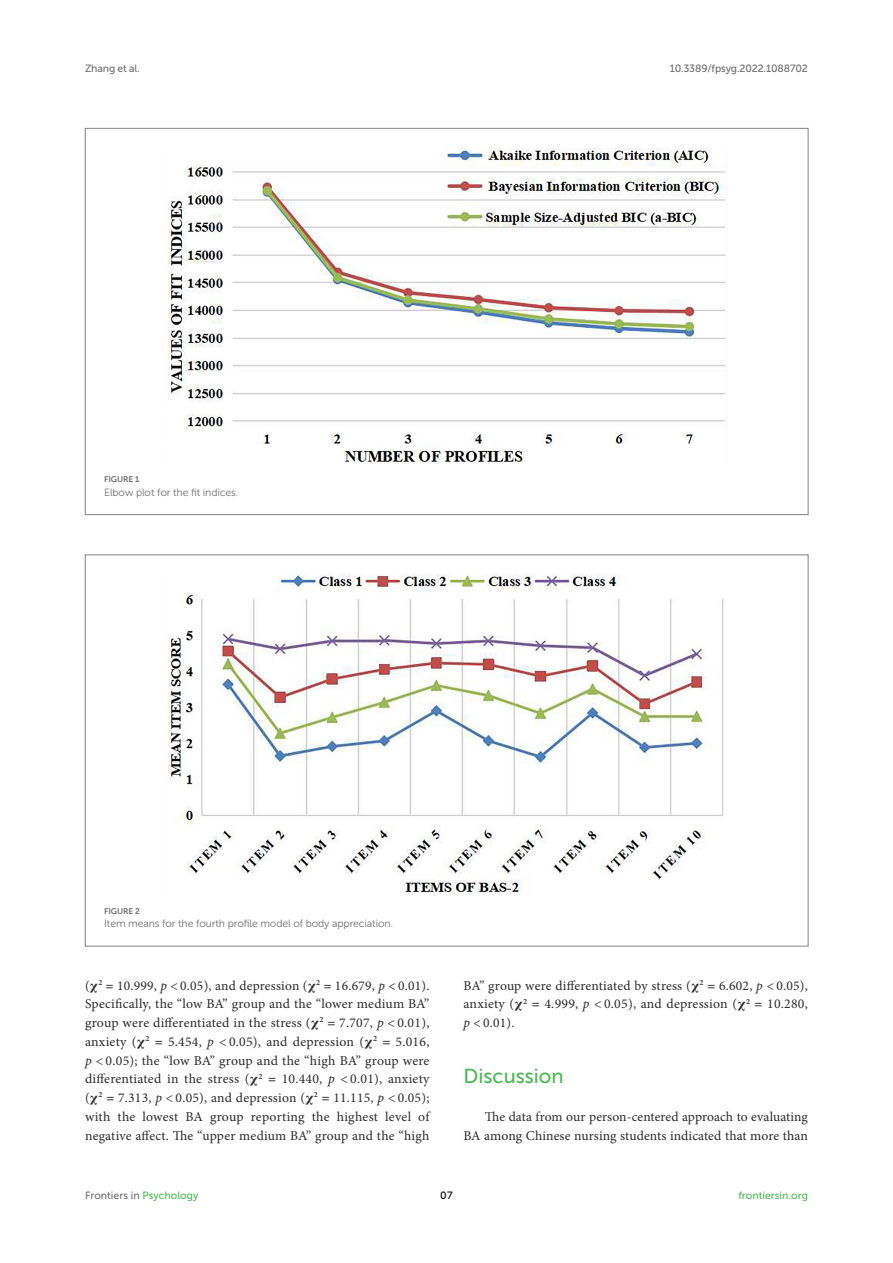
<style>
.page{position:relative;width:893px;height:1263px;background:#fff}
.page>*{position:absolute;margin:0;border:0;box-sizing:border-box;transform-origin:0 0}
.HEAD_1{font:20.25px "Museo Sans 500";color:#4eb855}
.TEXT{font:13.5px/18.8px "Minion Pro";letter-spacing:.015em;color:#2b2b2a;text-align:justify}
.TEXT_FLUSH{font:13.5px/18.8px "Minion Pro";letter-spacing:.005em;color:#2b2b2a;text-align:right}
.FIG_LEG{font:10.5px "Museo Sans 300";letter-spacing:-.01em;color:#706f70}
.t1{font:10.5px "Museo Sans 500";letter-spacing:-.015em;color:#706f70}
.t2{font:10.5px "Museo Sans 500";color:#4eb855}
.t3{font:10.5px "Museo Sans 500";color:#000}
.FIG_HD{font:8.25px "Museo Sans 700";letter-spacing:-.01em;color:#706f70}
.s1{font-family:"STIX General";font-weight:700}
.s2{font-weight:700}
.s3{font-style:italic}
.s4{color:#4eb855}
</style>
<div class="page">
<img style="left:168px;top:147px;width:558px;height:316px">
<img style="left:166px;top:574px;width:558px;height:321px">
<p class="t1" style="left:85px;top:63px;width:56px">Zhang et al.</p>
<p class="t1" style="left:670px;top:63px;width:140px">10.3389/fpsyg.2022.1088702</p>
<p class="FIG_HD" style="left:104px;top:475px;width:37px">FIGURE 1</p>
<p class="FIG_LEG" style="left:104px;top:486px;width:136px">Elbow plot for the fit indices.</p>
<p class="FIG_HD" style="left:104px;top:906px;width:37px">FIGURE 2</p>
<p class="FIG_LEG" style="left:104px;top:918px;width:290px">Item means for the fourth profile model of body appreciation.</p>
<p class="TEXT" style="left:85px;top:976px;width:346px">(<span class="s1">χ</span><sup>2</sup> <span class="s2">=</span> 10.999, <span class="s3">p</span> &lt; 0.05), and depression (<span class="s1">χ</span><sup>2</sup> <span class="s2">=</span> 16.679, <span class="s3">p</span> &lt; 0.01).<br>Specifically, the “low BA” group and the “lower medium BA” group were differentiated in the stress (<span class="s1">χ</span><sup>2</sup> <span class="s2">=</span> 7.707, <span class="s3">p</span> &lt; 0.01), anxiety (<span class="s1">χ</span><sup>2</sup> <span class="s2">=</span> 5.454, <span class="s3">p</span> &lt; 0.05), and depression (<span class="s1">χ</span><sup>2</sup> <span class="s2">=</span> 5.016, <span class="s3">p</span> &lt; 0.05); the “low BA” group and the “high BA” group were differentiated in the stress (<span class="s1">χ</span><sup>2</sup> <span class="s2">=</span> 10.440, <span class="s3">p</span> &lt; 0.01), anxiety (<span class="s1">χ</span><sup>2</sup> <span class="s2">=</span> 7.313, <span class="s3">p</span> &lt; 0.05), and depression (<span class="s1">χ</span><sup>2</sup> <span class="s2">=</span> 11.115, <span class="s3">p</span> &lt; 0.05); with the lowest BA group reporting the highest level of negative affect. The “upper medium BA” group and the “high</p>
<p class="TEXT" style="left:463px;top:976px;width:346px">BA” group were differentiated by stress (<span class="s1">χ</span><sup>2</sup> <span class="s2">=</span> 6.602, <span class="s3">p</span> &lt; 0.05), anxiety (<span class="s1">χ</span><sup>2</sup> <span class="s2">=</span> 4.999, <span class="s3">p</span> &lt; 0.05), and depression (<span class="s1">χ</span><sup>2</sup> <span class="s2">=</span> 10.280, <span class="s3">p</span> &lt; 0.01).</p>
<p class="HEAD_1" style="left:463px;top:1065px;width:102px">Discussion</p>
<p class="TEXT_FLUSH" style="left:463px;top:1107px;width:346px">The data from our person-centered approach to evaluating<br>BA among Chinese nursing students indicated that more than</p>
<p class="t1" style="left:85px;top:1190px;width:115px">Frontiers in <span class="s4">Psychology</span></p>
<p class="t3" style="left:440px;top:1190px;width:14px">07</p>
<p class="t2" style="left:738px;top:1190px;width:71px">frontiersin.org</p>
</div>
